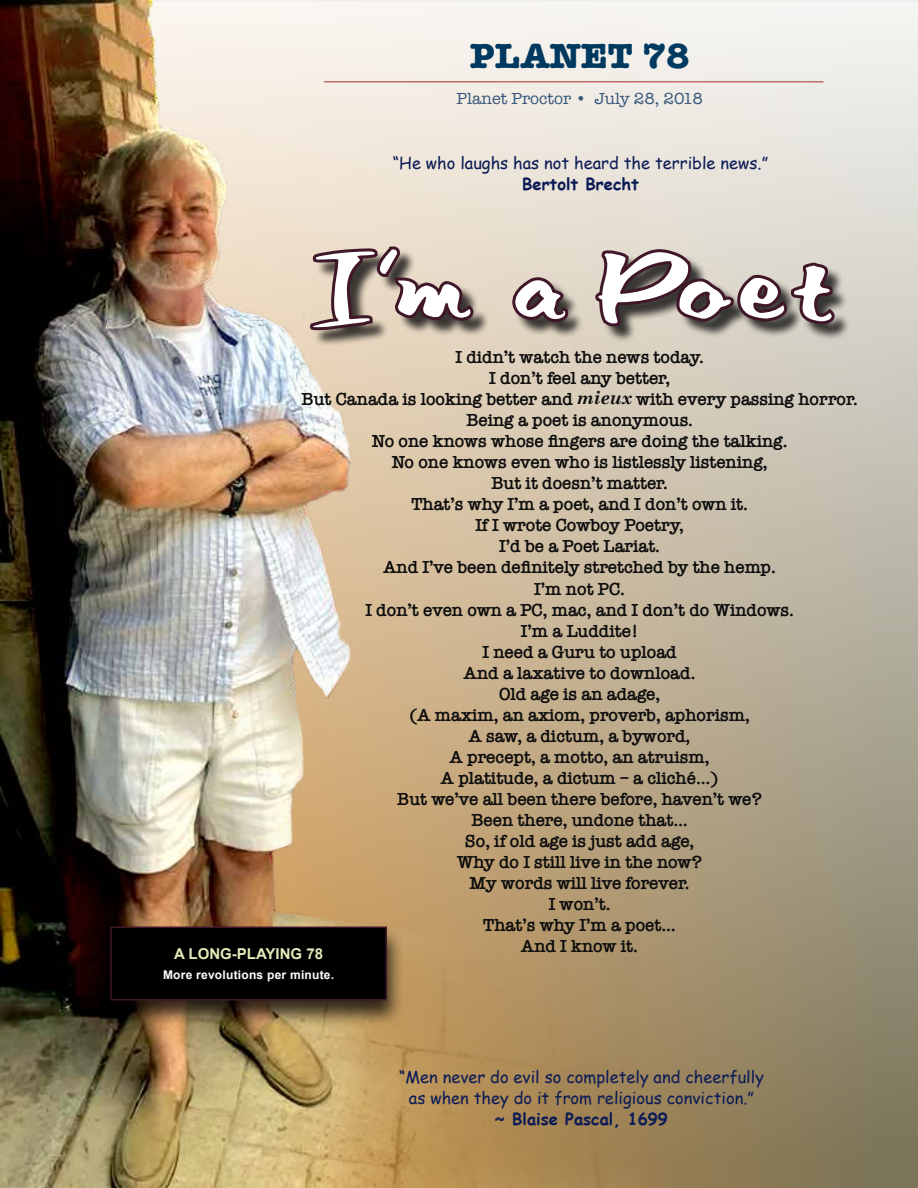
<style>
.page{position:relative;width:918px;height:1188px;background:#fff}
.page>*{position:absolute;margin:0;border:0;box-sizing:border-box;transform-origin:0 0}
.t1{font:108px "VNI Thufap 3";color:#fff;scale:1.07 1}
.t2{font:700 36px "American Typewriter";color:#003a61}
.t3{font:600 18px/21px "American Typewriter";letter-spacing:-.01em;color:#0c0c0c;text-align:center}
.t4{font:16.5px/21px "Comic Sans MS";color:#0d1c56;text-align:center}
.t5{font:700 16.5px "Comic Sans MS";color:#0d1c56}
.t6{font:16.5px "American Typewriter";color:#37577c}
.t7{font:700 15px "Arial";color:#e0ecb9}
.t8{font:700 12px "Arial";letter-spacing:.02em;color:#fff}
.s1{font-family:"Century Schoolbook";font-weight:700;font-style:italic}
</style>
<div class="page">
<svg style="left:640px;top:0;width:278px;height:1188px"></svg>
<img style="left:0;top:0;width:640px;height:1188px">
<div style="left:313px;top:249px;width:538px;height:98px;background:#000;opacity:.75"></div>
<svg style="left:307px;top:243px;width:169px;height:90px"></svg>
<svg style="left:509px;top:273px;width:62px;height:54px"></svg>
<svg style="left:592px;top:245px;width:246px;height:84px"></svg>
<div style="left:98px;top:925px;width:306px;height:103px;background:#000;opacity:.75"></div>
<div style="left:111px;top:927px;width:275px;height:73px;background:#000"></div>
<div style="left:110px;top:927px;width:277px;height:73px;border:2px solid #401728"></div>
<hr style="left:324px;top:81px;width:500px;height:1px;background:#a62727">
<h2 class="t2" style="left:470px;top:25px;width:221px">PLANET 78</h2>
<p class="t6" style="left:457px;top:86px;width:248px">Planet Proctor • July 28, 2018</p>
<p class="t4" style="left:393px;top:152px;width:377px">“He who laughs has not heard the terrible news.”</p>
<p class="t5" style="left:522px;top:172px;width:118px">Bertolt Brecht</p>
<h1 class="t1" style="left:323px;top:210px;width:482px">I’m a Poet</h1>
<p class="t3" style="left:302px;top:347px;width:558px">I didn’t watch the news today.<br>I don’t feel any better,<br>But Canada is looking better and <span class="s1">mieux</span> with every passing horror.<br>Being a poet is anonymous.<br>No one knows whose fingers are doing the talking.<br>No one knows even who is listlessly listening,<br>But it doesn’t matter.<br>That’s why I’m a poet, and I don’t own it.<br>If I wrote Cowboy Poetry,<br>I’d be a Poet Lariat.<br>And I’ve been definitely stretched by the hemp.<br>I’m not PC.<br>I don’t even own a PC, mac, and I don’t do Windows.<br>I’m a Luddite!<br>I need a Guru to upload<br>And a laxative to download.<br>Old age is an adage,<br>(A maxim, an axiom, proverb, aphorism,<br>A saw, a dictum, a byword,<br>A precept, a motto, an atruism,<br>A platitude, a dictum – a cliché…)<br>But we’ve all been there before, haven’t we?<br>Been there, undone that…<br>So, if old age is just add age,<br>Why do I still live in the now?<br>My words will live forever.<br>I won’t.<br>That’s why I’m a poet…<br>And I know it.</p>
<p class="t7" style="left:174px;top:944px;width:150px">A LONG-PLAYING 78</p>
<p class="t8" style="left:163px;top:967px;width:173px">More revolutions per minute.</p>
<p class="t4" style="left:399px;top:1066px;width:366px">“Men never do evil so completely and cheerfully as when they do it from religious conviction.”</p>
<p class="t5" style="left:495px;top:1107px;width:175px">~ Blaise Pascal, 1699</p>
</div>
